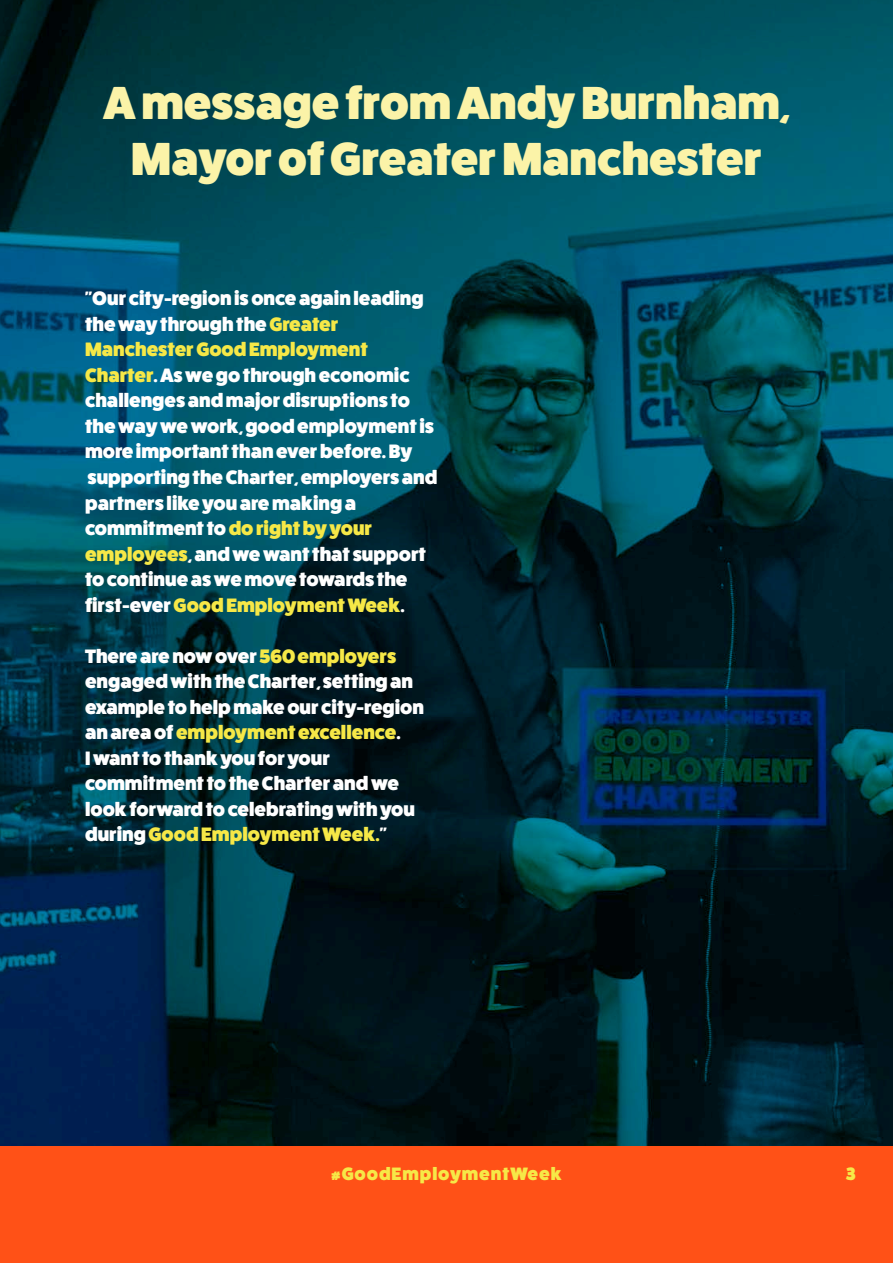
<style>
.page{position:relative;width:893px;height:1263px;background:#fff}
.page>*{position:absolute;margin:0;border:0;box-sizing:border-box;transform-origin:0 0}
.t1{font:46.5px/55.8px "Fat Frank Free";color:#fbf3a8;text-align:center}
.t2{font:800 19.5px/25.5px "Fat Frank";color:#fff}
.t3{font:800 18px "Fat Frank";letter-spacing:.05em;color:#f6e847}
.s1{color:#f6e847}
</style>
<div class="page">
<img style="left:0;top:0;width:893px;height:1146px">
<div style="left:0;top:1146px;width:893px;height:117px;background:#ff5117"></div>
<h1 class="t1" style="left:104px;top:78px;width:687px">A message from Andy Burnham,<br>Mayor of Greater Manchester</h1>
<p class="t2" style="left:85px;top:286px;width:354px">"Our city-region is once again leading the way through the <span class="s1">Greater Manchester Good Employment Charter</span>. As we go through economic challenges and major disruptions to the way we work, good employment is more important than ever before. By supporting the Charter, employers and partners like you are making a commitment to <span class="s1">do right by your employees</span>, and we want that support to continue as we move towards the first-ever <span class="s1">Good Employment Week</span>.</p>
<p class="t2" style="left:85px;top:643px;width:341px">There are now over <span class="s1">560 employers </span>engaged with the Charter, setting an example to help make our city-region an area of <span class="s1">employment excellence</span>.<br>I want to thank you for your commitment to the Charter and we look forward to celebrating with you during <span class="s1">Good Employment Week.</span>"</p>
<p class="t3" style="left:331px;top:1164px;width:232px">#GoodEmploymentWeek</p>
<p class="t3" style="left:845px;top:1164px;width:12px">3</p>
</div>
